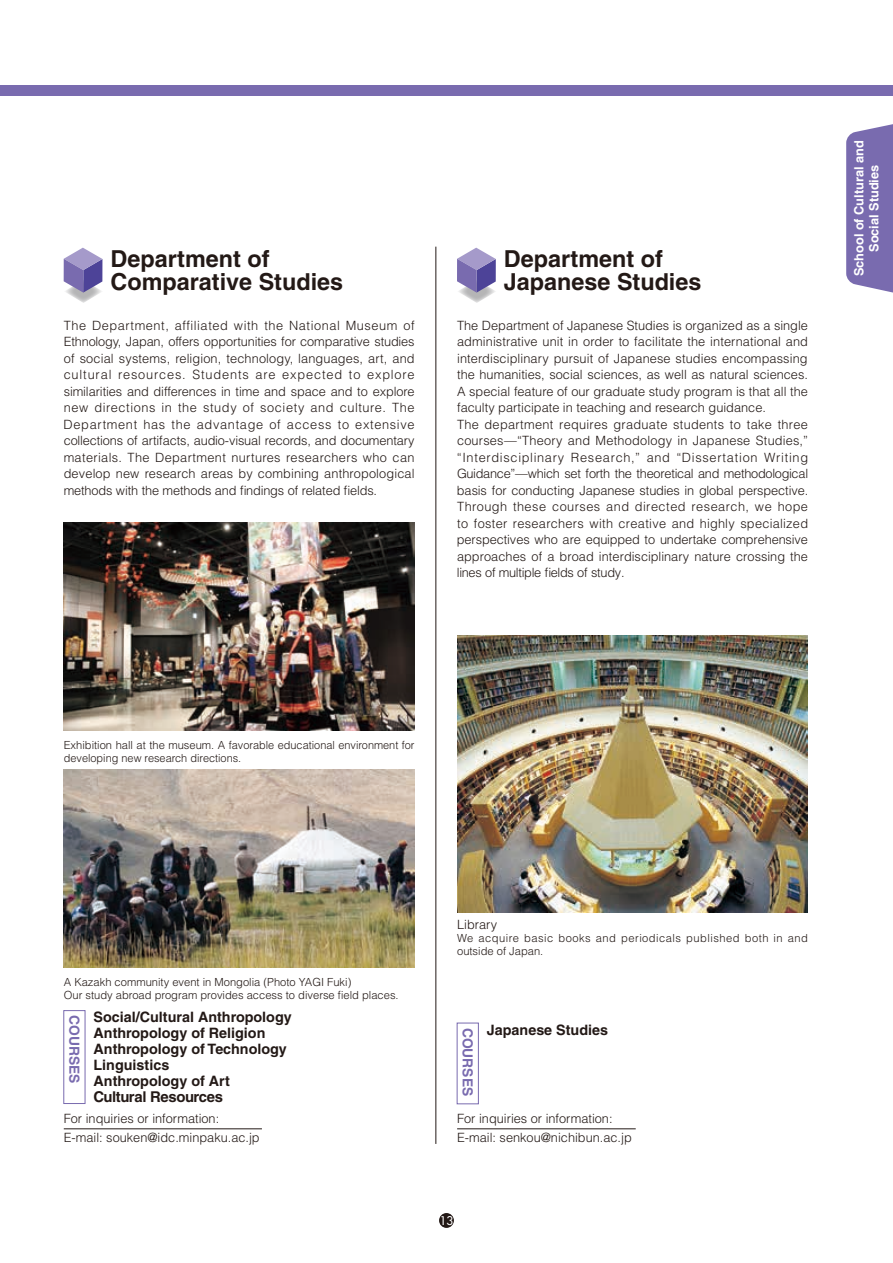
<style>
.page{position:relative;width:893px;height:1263px;background:#fff}
.page>*{position:absolute;margin:0;border:0;box-sizing:border-box;transform-origin:0 0}
.t1{font:700 23.4px/23.4px "Helvetica";color:#231916}
.t2{font:700 14.85px "Helvetica";letter-spacing:-.025em;color:#231916}
.t3{font:700 14.4px/15.9px "Helvetica";color:#231916}
.t4{font:700 13.8px "Helvetica";color:#796baf}
.t5{font:300 12.75px/16.5px "Helvetica";color:#231916}
.t6{font:700 12.75px/14.9px "Helvetica";color:#fff;text-align:center}
.t7{font:11.7px "Futura";color:#fff}
.t8{font:300 11.1px/12.8px "Helvetica";color:#231916}
.t9{font:300 11.1px/12.8px "Helvetica";letter-spacing:.045em;color:#231916}
</style>
<div class="page">
<hr style="left:457px;top:1128px;width:179px;height:1px;background:#231916">
<svg style="left:64px;top:248px;width:39px;height:55px"></svg>
<hr style="left:436px;top:247px;width:1px;height:897px;background:#231916">
<img style="left:457px;top:636px;width:351px;height:276px">
<svg style="left:457px;top:248px;width:39px;height:55px"></svg>
<div style="left:0;top:85px;width:893px;height:11px;background:#796baf"></div>
<div style="left:63px;top:1010px;width:22px;height:94px;border:1px solid #796baf"></div>
<div style="left:457px;top:1023px;width:22px;height:81px;border:1px solid #796baf"></div>
<svg style="left:846px;top:124px;width:47px;height:169px;background:#8275b4"></svg>
<img style="left:64px;top:522px;width:351px;height:209px">
<img style="left:64px;top:770px;width:351px;height:198px">
<hr style="left:64px;top:1128px;width:198px;height:1px;background:#231916">
<div style="left:439px;top:1213px;width:15px;height:15px;background:#231916;border-radius:50%"></div>
<h1 class="t1" style="left:111px;top:246px;width:234px">Department of<br>Comparative Studies</h1>
<p class="t5" style="left:64px;top:317px;width:352px;text-align:justify">The Department, affiliated with the National Museum of Ethnology, Japan, offers opportunities for comparative studies of social systems, religion, technology, languages, art, and cultural resources. Students are expected to explore similarities and differences in time and space and to explore new directions in the study of society and culture. The Department has the advantage of access to extensive collections of artifacts, audio-visual records, and documentary materials. The Department nurtures researchers who can develop new research areas by combining anthropological methods with the methods and findings of related fields.</p>
<h1 class="t1" style="left:504px;top:246px;width:199px">Department of<br>Japanese Studies</h1>
<p class="t5" style="left:457px;top:317px;width:353px">The Department of Japanese Studies is organized as a single administrative unit in order to facilitate the international and interdisciplinary pursuit of Japanese studies encompassing the humanities, social sciences, as well as natural sciences.<br>A special feature of our graduate study program is that all the faculty participate in teaching and research guidance.<br>The department requires graduate students to take three courses—“Theory and Methodology in Japanese Studies,” “Interdisciplinary Research,” and “Dissertation Writing Guidance”—which set forth the theoretical and methodological basis for conducting Japanese studies in global perspective.<br>Through these courses and directed research, we hope to foster researchers with creative and highly specialized perspectives who are equipped to undertake comprehensive approaches of a broad interdisciplinary nature crossing the lines of multiple fields of study.</p>
<p class="t6" style="left:851px;top:276px;width:137px;rotate:-90deg">School of Cultural and<br>Social Studies</p>
<p class="t8" style="left:64px;top:738px;width:352px">Exhibition hall at the museum. A favorable educational environment for developing new research directions.</p>
<p class="t8" style="left:64px;top:975px;width:336px">A Kazakh community event in Mongolia (Photo YAGI Fuki)<br>Our study abroad program provides access to diverse field places.</p>
<p class="t5" style="left:457px;top:916px;width:41px">Library</p>
<p class="t9" style="left:457px;top:932px;width:352px">We acquire basic books and periodicals published both in and outside of Japan.</p>
<p class="t3" style="left:94px;top:1009px;width:200px">Social/Cultural Anthropology<br>Anthropology of Religion<br>Anthropology of Technology<br>Linguistics<br>Anthropology of Art</p>
<p class="t2" style="left:93px;top:1088px;width:131px">Cultural Resources</p>
<p class="t4" style="left:83px;top:1015px;width:70px;rotate:90deg">COURSES</p>
<p class="t3" style="left:487px;top:1022px;width:123px">Japanese Studies</p>
<p class="t4" style="left:476px;top:1027px;width:70px;rotate:90deg">COURSES</p>
<p class="t5" style="left:64px;top:1108px;width:197px;line-height:19.2px">For inquiries or information:<br>E-mail: souken@idc.minpaku.ac.jp</p>
<p class="t5" style="left:457px;top:1108px;width:176px;line-height:19.2px">For inquiries or information:<br>E-mail: senkou@nichibun.ac.jp</p>
<p class="t7" style="left:440px;top:1213px;width:15px">13</p>
</div>
